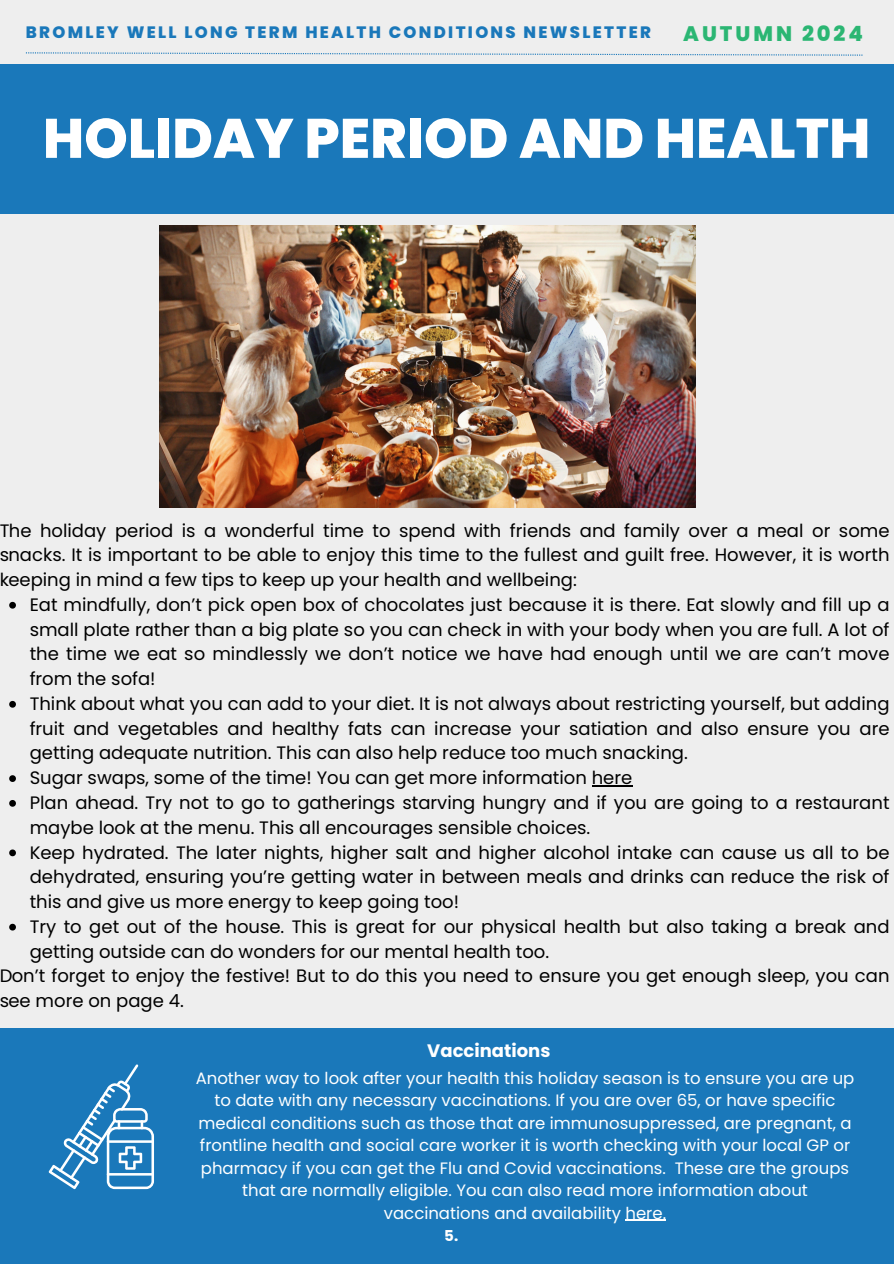
<style>
.page{position:relative;width:894px;height:1264px;background:#fff}
.page>*{position:absolute;margin:0;border:0;box-sizing:border-box;transform-origin:0 0}
.t1{font:800 55.5px "Poppins";color:#fff}
.t2{font:800 36.75px "Poppins";color:#fff}
.t3{font:800 21px "Poppins";letter-spacing:.14em;color:#2bb673}
.t4{font:18px/24.8px "Poppins";color:#000;text-align:justify}
.t5{font:700 18px "Poppins";color:#fff}
.t6{font:16.5px/22.5px "Poppins";color:#fff;text-align:center}
.t7{font:800 16.5px "Poppins";letter-spacing:.14em;color:#1a78ba}
.t8{font:700 15px "Poppins";color:#fff}
</style>
<div class="page">
<div style="left:0;top:0;width:893px;height:1263px;background:#eee"></div>
<svg style="left:26px;top:52px;width:836px;height:4px"></svg>
<div style="left:0;top:65px;width:893px;height:149px;background:#1a78ba"></div>
<img style="left:159px;top:226px;width:536px;height:281px">
<div style="left:0;top:1028px;width:893px;height:235px;background:#1a78ba"></div>
<svg style="left:49px;top:1064px;width:105px;height:125px"></svg>
<svg style="left:9px;top:602px;width:7px;height:6px"></svg>
<svg style="left:9px;top:701px;width:7px;height:6px"></svg>
<svg style="left:9px;top:775px;width:7px;height:7px"></svg>
<hr style="left:591px;top:785px;width:41px;height:1px;background:#000">
<svg style="left:9px;top:800px;width:7px;height:6px"></svg>
<svg style="left:9px;top:849px;width:7px;height:7px"></svg>
<svg style="left:9px;top:923px;width:7px;height:7px"></svg>
<hr style="left:625px;top:1219px;width:41px;height:1px;background:#fff">
<h1 class="t7" style="left:26px;top:21px;width:626px">BROMLEY WELL LONG TERM HEALTH CONDITIONS NEWSLETTER</h1>
<h2 class="t3" style="left:683px;top:19px;width:181px">AUTUMN 2024</h2>
<h3 class="t2" style="left:157px;top:83px;width:576px">A STEP IN THE RIGHT DIRECTION</h3>
<h6 class="t1" style="left:43px;top:100px;width:828px">HOLIDAY PERIOD AND HEALTH</h6>
<p class="t4" style="left:-1px;top:518px;width:891px">The holiday period is a wonderful time to spend with friends and family over a meal or some snacks. It is important to be able to enjoy this time to the fullest and guilt free. However, it is worth keeping in mind a few tips to keep up your health and wellbeing:</p>
<p class="t4" style="left:30px;top:592px;width:861px">Eat mindfully, don’t pick open box of chocolates just because it is there. Eat slowly and fill up a small plate rather than a big plate so you can check in with your body when you are full. A lot of the time we eat so mindlessly we don’t notice we have had enough until we are can’t move from the sofa!</p>
<p class="t4" style="left:30px;top:691px;width:861px">Think about what you can add to your diet. It is not always about restricting yourself, but adding fruit and vegetables and healthy fats can increase your satiation and also ensure you are getting adequate nutrition. This can also help reduce too much snacking.</p>
<p class="t4" style="left:30px;top:765px;width:604px">Sugar swaps, some of the time! You can get more information here</p>
<p class="t4" style="left:30px;top:790px;width:861px">Plan ahead. Try not to go to gatherings starving hungry and if you are going to a restaurant maybe look at the menu. This all encourages sensible choices.</p>
<p class="t4" style="left:30px;top:839px;width:861px">Keep hydrated. The later nights, higher salt and higher alcohol intake can cause us all to be dehydrated, ensuring you’re getting water in between meals and drinks can reduce the risk of this and give us more energy to keep going too!</p>
<h6 class="t4" style="left:30px;top:914px;width:861px">Try to get out of the house. This is great for our physical health but also taking a break and getting outside can do wonders for our mental health too.</h6>
<p class="t4" style="left:-1px;top:963px;width:891px">Don’t forget to enjoy the festive! But to do this you need to ensure you get enough sleep, you can see more on page 4.</p>
<h6 class="t5" style="left:427px;top:1037px;width:125px">Vaccinations</h6>
<h5 class="t6" style="left:196px;top:1066px;width:660px">Another way to look after your health this holiday season is to ensure you are up to date with any necessary vaccinations. If you are over 65, or have specific medical conditions such as those that are immunosuppressed, are pregnant, a frontline health and social care worker it is worth checking with your local GP or pharmacy if you can get the Flu and Covid vaccinations. These are the groups that are normally eligible. You can also read more information about vaccinations and availability here.</h5>
<p class="t8" style="left:444px;top:1225px;width:15px">5.</p>
</div>
